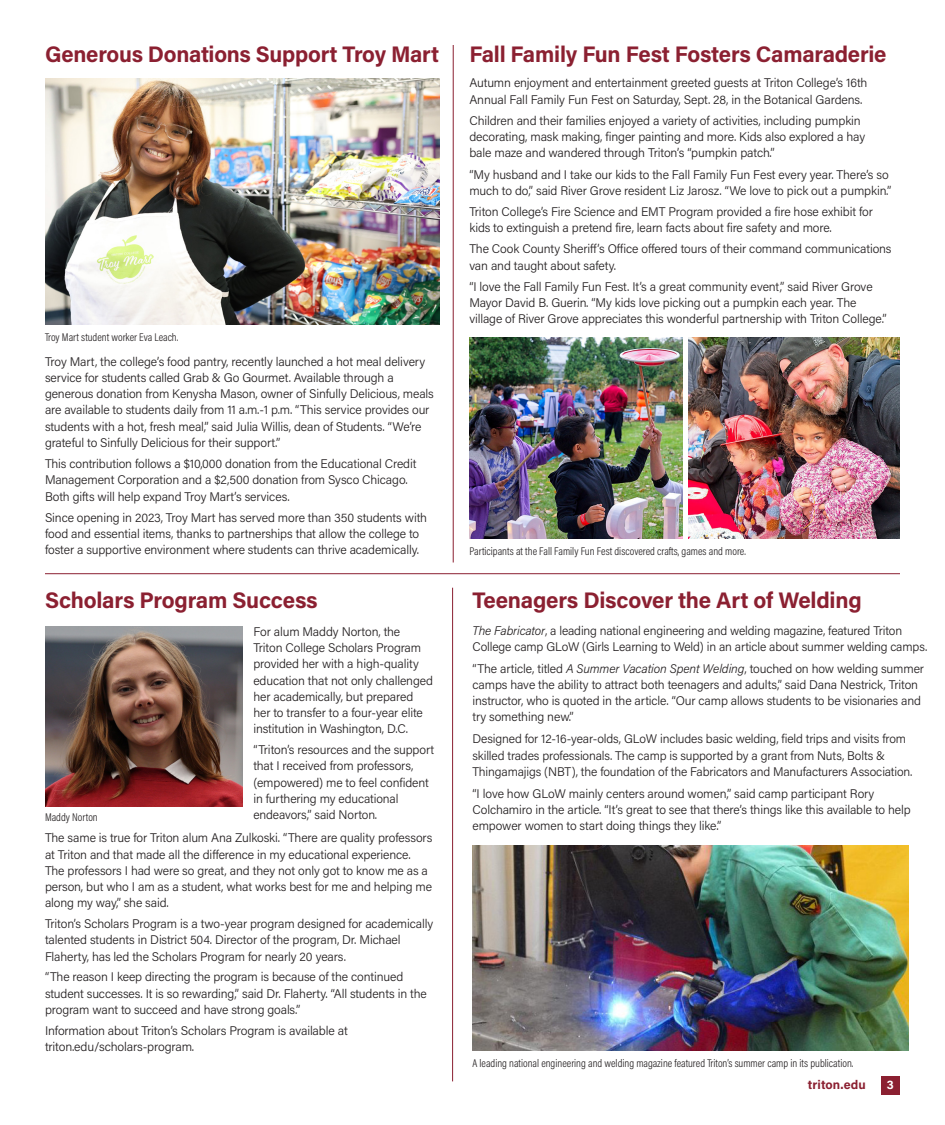
<style>
.page{position:relative;width:945px;height:1125px;background:#fff}
.page>*{position:absolute;margin:0;border:0;box-sizing:border-box;transform-origin:0 0}
.Text{font:700 22.5px "Acumin Pro";letter-spacing:-.01em;color:#8b2031}
.Titles{font:700 22.5px "Acumin Pro";letter-spacing:-.01em;color:#8b2031}
.Text-2{font:300 12.5px/16.2px "Acumin Pro";letter-spacing:-.01em;color:#231f20}
.t1{font:700 12.5px "Acumin Pro";letter-spacing:.01em;color:#8b2031}
.t2{font:700 12.5px "Acumin Pro";color:#fff}
.Text-3{font:300 11.25px "Acumin Pro Cond";color:#231f20}
.s1{font-style:italic}
</style>
<div class="page">
<img style="left:45px;top:627px;width:197px;height:179px">
<img style="left:472px;top:845px;width:437px;height:206px">
<hr style="left:45px;top:573px;width:855px;height:1px;background:#8b2031">
<img style="left:45px;top:78px;width:394px;height:247px">
<hr style="left:453px;top:45px;width:1px;height:517px;background:#8b2031">
<hr style="left:452px;top:588px;width:1px;height:493px;background:#8b2031">
<div style="left:881px;top:1076px;width:19px;height:19px;background:#8b2031"></div>
<img style="left:469px;top:338px;width:214px;height:200px">
<img style="left:689px;top:338px;width:211px;height:200px">
<p class="Text" style="left:45px;top:38px;width:396px">Generous Donations Support Troy Mart</p>
<p class="Text-3" style="left:45px;top:330px;width:135px">Troy Mart student worker Eva Leach.</p>
<p class="Text-2" style="left:45px;top:353px;width:390px">Troy Mart, the college’s food pantry, recently launched a hot meal delivery service for students called Grab &amp; Go Gourmet. Available through a generous donation from Kenysha Mason, owner of Sinfully Delicious, meals are available to students daily from 11 a.m.-1 p.m. “This service provides our students with a hot, fresh meal,” said Julia Willis, dean of Students. “We’re grateful to Sinfully Delicious for their support.”</p>
<p class="Text-2" style="left:45px;top:455px;width:373px">This contribution follows a $10,000 donation from the Educational Credit<br>Management Corporation and a $2,500 donation from Sysco Chicago.<br>Both gifts will help expand Troy Mart’s services.</p>
<p class="Text-2" style="left:45px;top:509px;width:384px">Since opening in 2023, Troy Mart has served more than 350 students with food and essential items, thanks to partnerships that allow the college to foster a supportive environment where students can thrive academically.</p>
<p class="Text" style="left:45px;top:584px;width:274px">Scholars Program Success</p>
<p class="Text-2" style="left:253px;top:623px;width:181px">For alum Maddy Norton, the<br>Triton College Scholars Program provided her with a high-quality education that not only challenged her academically, but prepared her to transfer to a four-year elite institution in Washington, D.C.</p>
<p class="Text-2" style="left:253px;top:741px;width:182px">“Triton’s resources and the support that I received from professors, (empowered) me to feel confident in furthering my educational endeavors,” said Norton.</p>
<p class="Text-2" style="left:45px;top:830px;width:389px">The same is true for Triton alum Ana Zulkoski. “There are quality professors at Triton and that made all the difference in my educational experience.<br>The professors I had were so great, and they not only got to know me as a person, but who I am as a student, what works best for me and helping me along my way,” she said.</p>
<p class="Text-2" style="left:45px;top:915px;width:390px">Triton’s Scholars Program is a two-year program designed for academically talented students in District 504. Director of the program, Dr. Michael<br>Flaherty, has led the Scholars Program for nearly 20 years.</p>
<p class="Text-2" style="left:45px;top:969px;width:383px">“The reason I keep directing the program is because of the continued student successes. It is so rewarding,” said Dr. Flaherty. “All students in the program want to succeed and have strong goals.”</p>
<p class="Text-2" style="left:45px;top:1022px;width:304px">Information about Triton’s Scholars Program is available at triton.edu/scholars-program.</p>
<p class="Text-3" style="left:45px;top:810px;width:54px">Maddy Norton</p>
<p class="Titles" style="left:469px;top:38px;width:419px">Fall Family Fun Fest Fosters Camaraderie</p>
<p class="Text-2" style="left:469px;top:74px;width:400px">Autumn enjoyment and entertainment greeted guests at Triton College’s 16th<br>Annual Fall Family Fun Fest on Saturday, Sept. 28, in the Botanical Gardens.</p>
<p class="Text-2" style="left:469px;top:112px;width:397px">Children and their families enjoyed a variety of activities, including pumpkin decorating, mask making, finger painting and more. Kids also explored a hay bale maze and wandered through Triton’s “pumpkin patch.”</p>
<p class="Text-2" style="left:469px;top:166px;width:423px">“My husband and I take our kids to the Fall Family Fun Fest every year. There’s so much to do,” said River Grove resident Liz Jarosz. “We love to pick out a pumpkin.”</p>
<p class="Text-2" style="left:469px;top:203px;width:405px">Triton College’s Fire Science and EMT Program provided a fire hose exhibit for kids to extinguish a pretend fire, learn facts about fire safety and more.</p>
<p class="Text-2" style="left:469px;top:241px;width:424px">The Cook County Sheriff’s Office offered tours of their command communications van and taught about safety.</p>
<p class="Text-2" style="left:469px;top:278px;width:419px">“I love the Fall Family Fun Fest. It’s a great community event,” said River Grove<br>Mayor David B. Guerin. “My kids love picking out a pumpkin each year. The village of River Grove appreciates this wonderful partnership with Triton College.”</p>
<p class="Text-3" style="left:469px;top:544px;width:278px">Participants at the Fall Family Fun Fest discovered crafts, games and more.</p>
<p class="Text" style="left:472px;top:584px;width:391px">Teenagers Discover the Art of Welding</p>
<p class="Text-2" style="left:472px;top:622px;width:456px"><span class="s1">The Fabricator</span>, a leading national engineering and welding magazine, featured Triton<br>College camp GLoW (Girls Learning to Weld) in an article about summer welding camps.</p>
<p class="Text-2" style="left:472px;top:660px;width:453px">“The article, titled <span class="s1">A Summer Vacation Spent Welding</span>, touched on how welding summer camps have the ability to attract both teenagers and adults,” said Dana Nestrick, Triton instructor, who is quoted in the article. “Our camp allows students to be visionaries and try something new.”</p>
<p class="Text-2" style="left:473px;top:730px;width:441px">Designed for 12-16-year-olds, GLoW includes basic welding, field trips and visits from skilled trades professionals. The camp is supported by a grant from Nuts, Bolts &amp;<br>Thingamajigs (NBT), the foundation of the Fabricators and Manufacturers Association.</p>
<p class="Text-2" style="left:472px;top:785px;width:440px">“I love how GLoW mainly centers around women,” said camp participant Rory<br>Colchamiro in the article. “It’s great to see that there’s things like this available to help empower women to start doing things they like.”</p>
<p class="Text-3" style="left:472px;top:1056px;width:382px">A leading national engineering and welding magazine featured Triton’s summer camp in its publication.</p>
<p class="t1" style="left:808px;top:1076px;width:59px">triton.edu</p>
<p class="t2" style="left:887px;top:1076px;width:8px">3</p>
</div>
